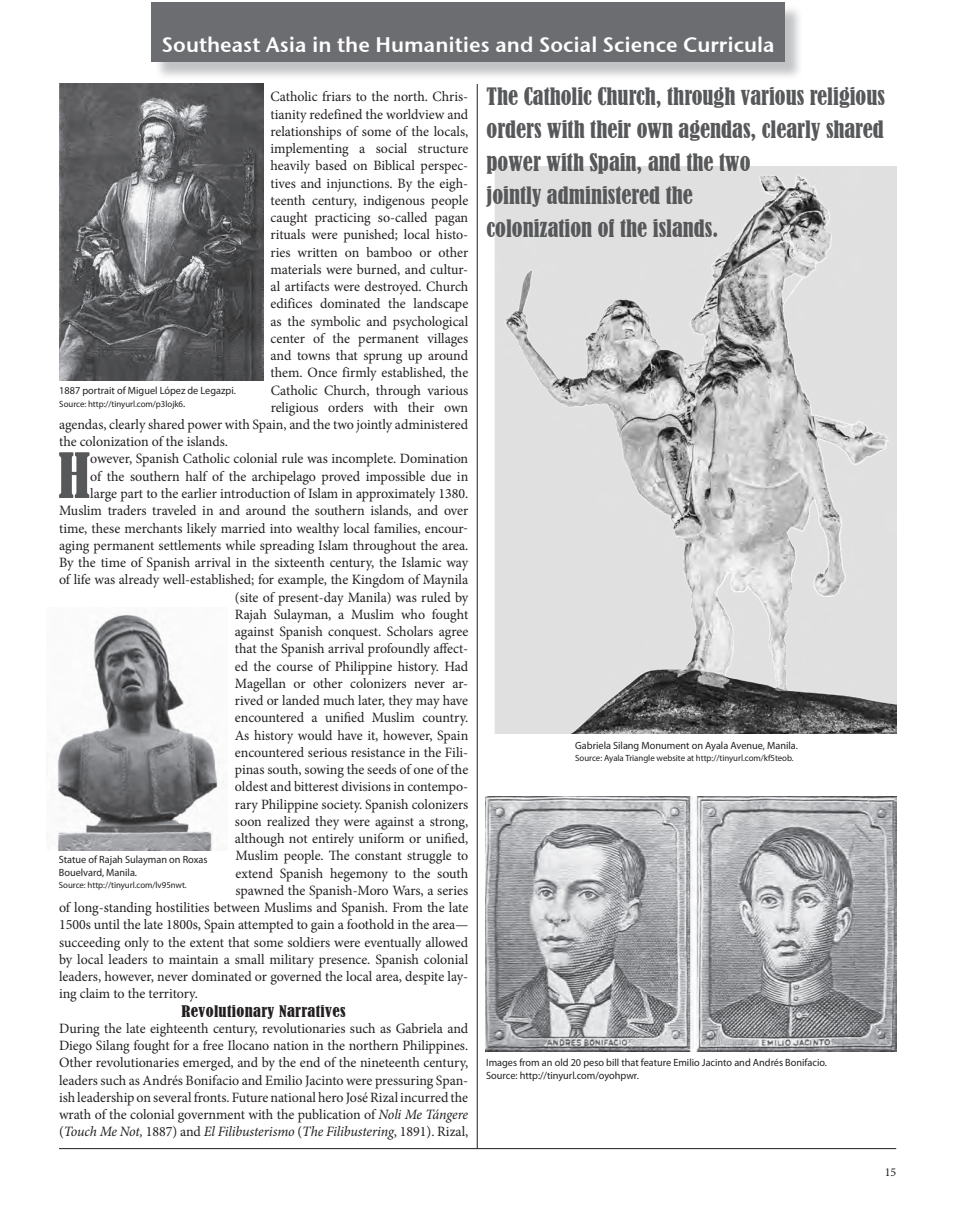
<style>
.page{position:relative;width:954px;height:1224px;background:#fff}
.page>*{position:absolute;margin:0;border:0;box-sizing:border-box;transform-origin:0 0}
.t1{font:condensed 58.05px "Bernard";color:#57585a}
.t2{font:condensed 22.5px/33px "Bernard";color:#57585a}
.t3{font:21px "Stone Sans Sem ITCTT Semi";color:#fff}
.t4{font:condensed 15px "Bernard";letter-spacing:.02em;color:#231f20;scale:1.1 1}
.t5{font:14.25px/17.2px "Minion Pro";color:#231f20;text-align:justify}
.t6{font:12px "Minion Pro";color:#231f20}
.t7{font:10.5px/13.5px "Myriad Pro";color:#231f20}
.t8{font:9px "Myriad Pro";color:#231f20}
.s1{font-size:10.5px}
.s2{font-style:italic}
</style>
<div class="page">
<hr style="left:477px;top:84px;width:1px;height:1065px;background:#231f20">
<div style="left:154px;top:5px;width:650px;height:76px;background:#808285;opacity:.48"></div>
<div style="left:152px;top:2px;width:633px;height:60px;background:#6c6d70"></div>
<hr style="left:59px;top:1148px;width:837px;height:1px;background:#231f20">
<img style="left:59px;top:84px;width:205px;height:297px">
<img style="left:494px;top:166px;width:402px;height:568px">
<img style="left:57px;top:612px;width:167px;height:238px">
<img style="left:486px;top:797px;width:410px;height:255px">
<h3 class="t3" style="left:162px;top:32px;width:614px">Southeast Asia in the Humanities and Social Science Curricula</h3>
<p class="t5" style="left:271px;top:88px;width:199px">Catholic friars to the north. Chris-</p>
<p class="t5" style="left:271px;top:105px;width:199px">tianity redefined the worldview and</p>
<p class="t5" style="left:271px;top:123px;width:199px">relationships of some of the locals,</p>
<p class="t5" style="left:271px;top:140px;width:199px">implementing a social structure</p>
<p class="t5" style="left:271px;top:157px;width:199px">heavily based on Biblical perspec-</p>
<p class="t5" style="left:271px;top:174px;width:199px">tives and injunctions. By the eigh-</p>
<p class="t5" style="left:271px;top:192px;width:199px">teenth century, indigenous people</p>
<p class="t5" style="left:271px;top:209px;width:199px">caught practicing so-called pagan</p>
<p class="t5" style="left:271px;top:226px;width:199px">rituals were punished; local histo-</p>
<p class="t5" style="left:271px;top:243px;width:199px">ries written on bamboo or other</p>
<p class="t5" style="left:271px;top:261px;width:199px">materials were burned, and cultur-</p>
<p class="t5" style="left:271px;top:278px;width:199px">al artifacts were destroyed. Church</p>
<p class="t5" style="left:271px;top:295px;width:199px">edifices dominated the landscape</p>
<p class="t5" style="left:271px;top:312px;width:199px">as the symbolic and psychological</p>
<p class="t5" style="left:271px;top:330px;width:199px">center of the permanent villages</p>
<p class="t5" style="left:271px;top:347px;width:199px">and towns that sprung up around</p>
<p class="t5" style="left:271px;top:364px;width:199px">them. Once firmly established, the</p>
<p class="t5" style="left:271px;top:381px;width:199px">Catholic Church, through various</p>
<p class="t5" style="left:271px;top:399px;width:199px">religious orders with their own</p>
<p class="t5" style="left:59px;top:416px;width:411px">agendas, clearly shared power with Spain, and the two jointly administered</p>
<p class="t5" style="left:59px;top:433px;width:171px">the colonization of the islands.</p>
<h1 class="t1" style="left:58px;top:442px;width:34px">H</h1>
<p class="t5" style="left:90px;top:450px;width:379px">owever, Spanish Catholic colonial rule was incomplete. Domination</p>
<h2 class="t2" style="left:487px;top:80px;width:400px">The Catholic Church, through various religious orders with their own agendas, clearly shared power with Spain, and the two<br>jointly administered the<br>colonization of the islands.</h2>
<p class="t7" style="left:59px;top:383px;width:178px">1887 portrait of Miguel López de Legazpi.</p>
<p class="t8" style="left:59px;top:399px;width:127px">Source: http://tinyurl.com/p3lojk6<span class="s1">.</span></p>
<p class="t5" style="left:90px;top:468px;width:379px">of the southern half of the archipelago proved impossible due in</p>
<p class="t5" style="left:90px;top:485px;width:379px">large part to the earlier introduction of Islam in approximately 1380.</p>
<p class="t5" style="left:59px;top:502px;width:411px">Muslim traders traveled in and around the southern islands, and over</p>
<p class="t5" style="left:59px;top:519px;width:411px">time, these merchants likely married into wealthy local families, encour-</p>
<p class="t5" style="left:59px;top:537px;width:411px">aging permanent settlements while spreading Islam throughout the area.</p>
<p class="t5" style="left:59px;top:554px;width:411px">By the time of Spanish arrival in the sixteenth century, the Islamic way</p>
<p class="t5" style="left:59px;top:571px;width:411px">of life was already well-established; for example, the Kingdom of Maynila</p>
<p class="t5" style="left:235px;top:588px;width:235px">(site of present-day Manila) was ruled by</p>
<p class="t5" style="left:235px;top:606px;width:235px">Rajah Sulayman, a Muslim who fought</p>
<p class="t5" style="left:235px;top:623px;width:235px">against Spanish conquest. Scholars agree</p>
<p class="t5" style="left:235px;top:640px;width:235px">that the Spanish arrival profoundly affect-</p>
<p class="t5" style="left:235px;top:657px;width:235px">ed the course of Philippine history. Had</p>
<p class="t5" style="left:235px;top:675px;width:235px">Magellan or other colonizers never ar-</p>
<p class="t5" style="left:235px;top:692px;width:235px">rived or landed much later, they may have</p>
<p class="t5" style="left:235px;top:709px;width:235px">encountered a unified Muslim country.</p>
<p class="t5" style="left:235px;top:726px;width:235px">As history would have it, however, Spain</p>
<p class="t5" style="left:235px;top:744px;width:235px">encountered serious resistance in the Fili-</p>
<p class="t5" style="left:235px;top:761px;width:235px">pinas south, sowing the seeds of one of the</p>
<p class="t5" style="left:235px;top:778px;width:235px">oldest and bitterest divisions in contempo-</p>
<p class="t5" style="left:235px;top:795px;width:235px">rary Philippine society. Spanish colonizers</p>
<p class="t5" style="left:235px;top:813px;width:235px">soon realized they were against a strong,</p>
<p class="t5" style="left:235px;top:830px;width:235px">although not entirely uniform or unified,</p>
<p class="t5" style="left:236px;top:847px;width:234px">Muslim people. The constant struggle to</p>
<p class="t5" style="left:236px;top:864px;width:234px">extend Spanish hegemony to the south</p>
<p class="t5" style="left:236px;top:882px;width:234px">spawned the Spanish-Moro Wars, a series</p>
<p class="t5" style="left:59px;top:899px;width:411px">of long-standing hostilities between Muslims and Spanish. From the late</p>
<p class="t5" style="left:59px;top:916px;width:411px">1500s until the late 1800s, Spain attempted to gain a foothold in the area—</p>
<p class="t5" style="left:59px;top:933px;width:411px">succeeding only to the extent that some soldiers were eventually allowed</p>
<p class="t5" style="left:59px;top:951px;width:411px">by local leaders to maintain a small military presence. Spanish colonial</p>
<p class="t5" style="left:59px;top:968px;width:411px">leaders, however, never dominated or governed the local area, despite lay-</p>
<p class="t5" style="left:59px;top:985px;width:140px">ing claim to the territory.</p>
<p class="t4" style="left:182px;top:1002px;width:151px">Revolutionary Narratives</p>
<p class="t5" style="left:59px;top:1020px;width:411px">During the late eighteenth century, revolutionaries such as Gabriela and Diego Silang fought for a free Ilocano nation in the northern Philippines.<br>Other revolutionaries emerged, and by the end of the nineteenth century, leaders such as Andrés Bonifacio and Emilio Jacinto were pressuring Span&shy;ish leadership on several fronts. Future national hero José Rizal incurred the wrath of the colonial government with the publication of <span class="s2">Noli Me Tángere </span>(<span class="s2">Touch Me Not,</span> 1887) and <span class="s2">El Filibusterismo</span> (<span class="s2">The Filibustering</span>, 1891). Rizal,</p>
<p class="t7" style="left:575px;top:738px;width:224px">Gabriela Silang Monument on Ayala Avenue, Manila.</p>
<p class="t8" style="left:575px;top:752px;width:220px">Source: Ayala Triangle website at http://tinyurl.com/kf5teob.</p>
<p class="t7" style="left:59px;top:852px;width:150px">Statue of Rajah Sulayman on Roxas<br>Bouelvard, Manila.</p>
<p class="t8" style="left:59px;top:880px;width:129px">Source: http://tinyurl.com/lv95nwt.</p>
<p class="t7" style="left:486px;top:1055px;width:342px">Images from an old 20 peso bill that feature Emilio Jacinto and Andrés Bonifacio.<br>Source: http://tinyurl.com/oyohpwr.</p>
<p class="t6" style="left:885px;top:1165px;width:13px">15</p>
</div>
